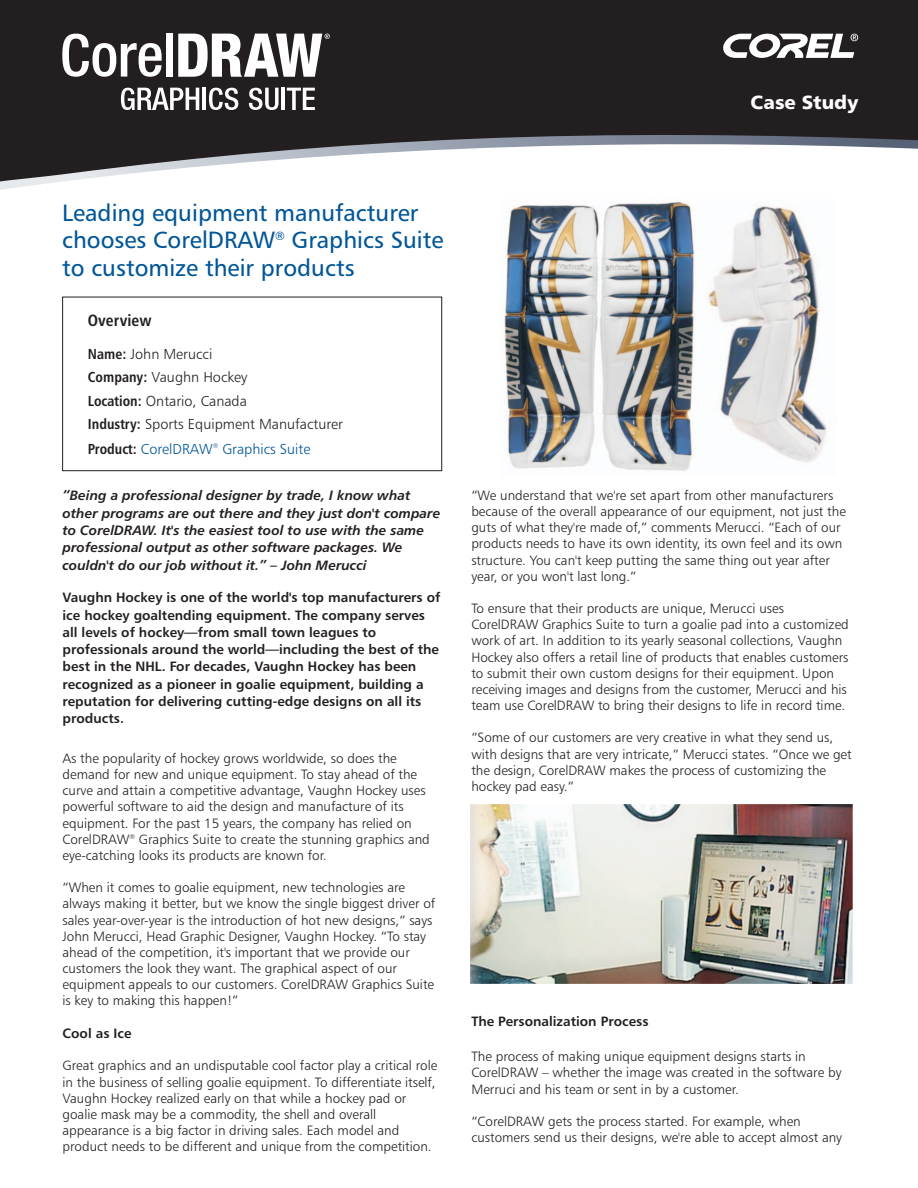
<style>
.page{position:relative;width:918px;height:1188px;background:#fff}
.page>*{position:absolute;margin:0;border:0;box-sizing:border-box;transform-origin:0 0}
.t1{font:23.55px/27.6px "Humanist 777 BT Roman B";color:#015698}
.t2{font:19.05px "Humanist 777 BT Black B";color:#fff}
.t3{font:16.35px "Humanist 777 BT Roman Condensed B Bold";color:#231f20}
.t4{font:14.4px "Humanist 777 BT Light B";color:#231f20}
.t5{font:14.4px "Humanist 777 BT Light B";color:#015698}
.t6{font:13.5px/16.2px "Humanist 777 BT Light B";color:#231f20}
.t7{font:13.5px/17.2px "Humanist 777 BT Roman B Bold";color:#231f20}
.t8{font:italic 13.5px/17.4px "Humanist 777 BT Roman B Bold";color:#231f20}
.t9{font:11.7px "Humanist 777 BT Roman B";color:#015698}
.t10{font:6.75px "Humanist 777 BT Light B";color:#231f20}
.t11{font:6.75px "Humanist 777 BT Light B";color:#015698}
.s1{font-family:"Humanist 777 BT Roman Condensed B Bold"}
.s2{font-family:"Humanist 777 BT Roman Condensed B Bold";color:#231f20}
</style>
<div class="page">
<div style="left:62px;top:297px;width:380px;height:174px;border:1px solid #231f20"></div>
<img style="left:502px;top:201px;width:326px;height:270px">
<img style="left:471px;top:804px;width:381px;height:179px">
<svg style="left:0;top:0;width:918px;height:183px;fill:#231f20"></svg>
<svg style="left:722px;top:34px;width:136px;height:24px"></svg>
<svg style="left:287px;top:88px;width:28px;height:22px"></svg>
<hr style="left:282px;top:88px;width:3px;height:22px;background:#fff">
<svg style="left:249px;top:88px;width:30px;height:22px"></svg>
<svg style="left:209px;top:88px;width:29px;height:22px"></svg>
<hr style="left:203px;top:88px;width:3px;height:22px;background:#fff">
<svg style="left:121px;top:88px;width:78px;height:22px"></svg>
<div style="left:166px;top:34px;width:7px;height:43px;background:#fff"></div>
<svg style="left:62px;top:34px;width:100px;height:43px"></svg>
<svg style="left:178px;top:34px;width:152px;height:43px"></svg>
<h2 class="t2" style="left:751px;top:91px;width:110px">Case Study</h2>
<h1 class="t1" style="left:62px;top:201px;width:383px">Leading equipment manufacturer chooses CorelDRAW Graphics Suite to customize their products</h1>
<p class="t9" style="left:275px;top:231px;width:11px">®</p>
<p class="t3" style="left:88px;top:311px;width:65px">Overview</p>
<p class="t4" style="left:88px;top:348px;width:126px"><span class="s1">Name:</span> John Merucci</p>
<p class="t4" style="left:88px;top:372px;width:161px"><span class="s1">Company:</span> Vaughn Hockey</p>
<p class="t4" style="left:88px;top:395px;width:161px"><span class="s1">Location:</span> Ontario, Canada</p>
<p class="t4" style="left:88px;top:419px;width:257px"><span class="s1">Industry:</span> Sports Equipment Manufacturer</p>
<p class="t5" style="left:88px;top:443px;width:224px"><span class="s2">Product:</span> CorelDRAW Graphics Suite</p>
<p class="t11" style="left:213px;top:443px;width:7px">®</p>
<p class="t8" style="left:63px;top:488px;width:379px">“Being a professional designer by trade, I know what other programs are out there and they just don't compare to CorelDRAW. It's the easiest tool to use with the same professional output as other software packages. We couldn't do our job without it.” – John Merucci</p>
<p class="t7" style="left:63px;top:590px;width:379px">Vaughn Hockey is one of the world's top manufacturers of ice hockey goaltending equipment. The company serves all levels of hockey—from small town leagues to professionals around the world—including the best of the best in the NHL. For decades, Vaughn Hockey has been recognized as a pioneer in goalie equipment, building a reputation for delivering cutting-edge designs on all its products.</p>
<p class="t6" style="left:63px;top:751px;width:369px">As the popularity of hockey grows worldwide, so does the demand for new and unique equipment. To stay ahead of the curve and attain a competitive advantage, Vaughn Hockey uses powerful software to aid the design and manufacture of its equipment. For the past 15 years, the company has relied on CorelDRAW Graphics Suite to create the stunning graphics and eye-catching looks its products are known for.</p>
<p class="t6" style="left:63px;top:881px;width:374px">“When it comes to goalie equipment, new technologies are always making it better, but we know the single biggest driver of sales year-over-year is the introduction of hot new designs,” says John Merucci, Head Graphic Designer, Vaughn Hockey. “To stay ahead of the competition, it's important that we provide our customers the look they want. The graphical aspect of our equipment appeals to our customers. CorelDRAW Graphics Suite is key to making this happen!”</p>
<p class="t10" style="left:129px;top:834px;width:7px">®</p>
<p class="t7" style="left:63px;top:1026px;width:70px">Cool as Ice</p>
<p class="t6" style="left:63px;top:1059px;width:376px">Great graphics and an undisputable cool factor play a critical role in the business of selling goalie equipment. To differentiate itself, Vaughn Hockey realized early on that while a hockey pad or goalie mask may be a commodity, the shell and overall appearance is a big factor in driving sales. Each model and product needs to be different and unique from the competition.</p>
<p class="t6" style="left:471px;top:488px;width:376px">“We understand that we're set apart from other manufacturers because of the overall appearance of our equipment, not just the guts of what they're made of,” comments Merucci. “Each of our products needs to have its own identity, its own feel and its own structure. You can't keep putting the same thing out year after year, or you won't last long.”</p>
<p class="t6" style="left:471px;top:601px;width:379px">To ensure that their products are unique, Merucci uses CorelDRAW Graphics Suite to turn a goalie pad into a customized work of art. In addition to its yearly seasonal collections, Vaughn Hockey also offers a retail line of products that enables customers to submit their own custom designs for their equipment. Upon receiving images and designs from the customer, Merucci and his team use CorelDRAW to bring their designs to life in record time.</p>
<p class="t6" style="left:471px;top:731px;width:382px">“Some of our customers are very creative in what they send us, with designs that are very intricate,” Merucci states. “Once we get the design, CorelDRAW makes the process of customizing the hockey pad easy.”</p>
<p class="t7" style="left:471px;top:1013px;width:179px">The Personalization Process</p>
<p class="t6" style="left:471px;top:1050px;width:372px">The process of making unique equipment designs starts in<br>CorelDRAW – whether the image was created in the software by<br>Merruci and his team or sent in by a customer.</p>
<p class="t6" style="left:471px;top:1114px;width:372px">“CorelDRAW gets the process started. For example, when customers send us their designs, we're able to accept almost any</p>
</div>
